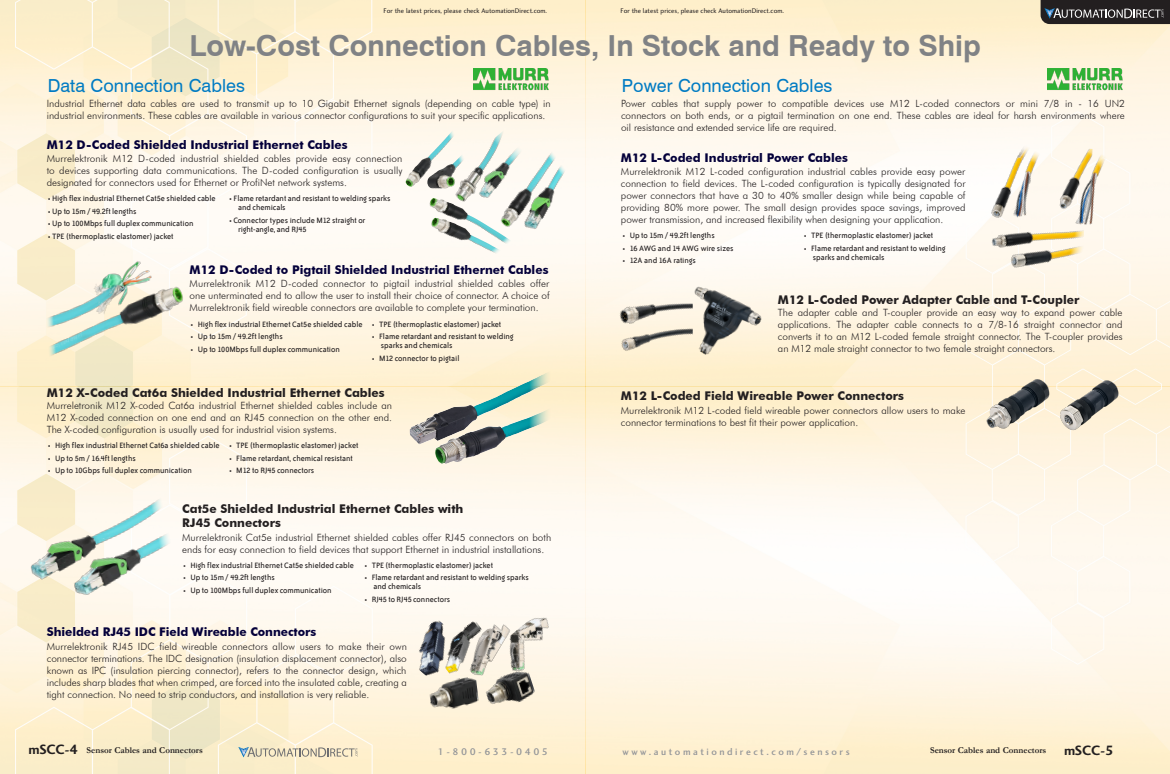
<style>
.page{position:relative;width:1170px;height:774px;background:#fff}
.page>*{position:absolute;margin:0;border:0;box-sizing:border-box;transform-origin:0 0}
.Subhead{font:700 29px "Swiss 721 BT";color:#808285}
.Head{font:18px "Swiss 721 BT";color:#007bc3}
.t1{font:700 14px "Charlotte Sans Std";color:#231f20}
.t2{font:700 12px/14px "Futura BT";color:#231f20}
.t3{font:700 12px "Futura BT";color:#04003a}
.Body{font:300 10px/12px "Futura BT";color:#231f20;text-align:justify}
.t4{font:500 10px "Charlotte Sans Std";letter-spacing:.25em;color:#939598}
.Bullet_List{font:9px/9px "Bailey Sans ITC Com";letter-spacing:-.005em;color:#231f20}
.t5{font:700 9px "Garamond";color:#231f20}
.t6{font:7px "Charlotte Sans Std";color:#231f20}
.s1{font-family:"Charlotte Sans Std";font-size:14px}
</style>
<div class="page">
<img style="left:0;top:0;width:1170px;height:774px">
<img style="left:473px;top:69px;width:81px;height:24px">
<img style="left:429px;top:198px;width:22px;height:48px">
<img style="left:441px;top:128px;width:10px;height:98px">
<img style="left:451px;top:126px;width:145px;height:144px">
<img style="left:405px;top:129px;width:58px;height:60px">
<img style="left:39px;top:255px;width:153px;height:103px">
<img style="left:409px;top:370px;width:142px;height:74px">
<img style="left:0;top:489px;width:183px;height:131px">
<img style="left:457px;top:611px;width:31px;height:78px">
<img style="left:403px;top:618px;width:61px;height:62px">
<img style="left:436px;top:620px;width:52px;height:56px">
<img style="left:483px;top:668px;width:53px;height:43px">
<img style="left:488px;top:608px;width:85px;height:82px">
<img style="left:428px;top:676px;width:51px;height:35px">
<img style="left:1047px;top:69px;width:81px;height:24px">
<img style="left:1058px;top:148px;width:35px;height:65px">
<img style="left:1070px;top:152px;width:41px;height:80px">
<img style="left:988px;top:213px;width:96px;height:39px">
<img style="left:989px;top:240px;width:96px;height:31px">
<img style="left:1000px;top:147px;width:53px;height:85px">
<img style="left:985px;top:139px;width:46px;height:87px">
<img style="left:601px;top:303px;width:56px;height:53px">
<img style="left:657px;top:259px;width:132px;height:120px">
<img style="left:985px;top:375px;width:68px;height:59px">
<img style="left:1059px;top:377px;width:64px;height:55px">
<svg style="left:238px;top:747px;width:120px;height:10px"></svg>
<svg style="left:1041px;top:0;width:129px;height:24px;background:#3b393a"></svg>
<p class="t6" style="left:384px;top:7px;width:165px">For the latest prices, please check AutomationDirect.com.</p>
<p class="t6" style="left:621px;top:7px;width:165px">For the latest prices, please check AutomationDirect.com.</p>
<p class="Subhead" style="left:190px;top:27px;width:793px">Low-Cost Connection Cables, In Stock and Ready to Ship</p>
<p class="Body" style="left:47px;top:97px;width:506px">Industrial Ethernet data cables are used to transmit up to 10 Gigabit Ethernet signals (depending on cable type) in industrial environments. These cables are available in various connector configurations to suit your specific applications.</p>
<p class="Head" style="left:48px;top:74px;width:199px">Data Connection Cables</p>
<p class="Head" style="left:622px;top:74px;width:212px">Power Connection Cables</p>
<p class="Body" style="left:621px;top:97px;width:505px">Power cables that supply power to compatible devices use M12 L-coded connectors or mini 7/8 in - 16 UN2 connectors on both ends, or a pigtail termination on one end. These cables are ideal for harsh environments where oil resistance and extended service life are required.</p>
<p class="t3" style="left:47px;top:137px;width:302px">M12 D-Coded Shielded Industrial Ethernet Cables</p>
<p class="Body" style="left:47px;top:152px;width:357px">Murrelektronik M12 D-coded industrial shielded cables provide easy connection to devices supporting data communications. The D-coded configuration is usually designated for connectors used for Ethernet or ProfiNet network systems.</p>
<p class="Bullet_List" style="left:48px;top:194px;width:169px">• High flex industrial Ethernet Cat5e shielded cable</p>
<p class="Bullet_List" style="left:48px;top:206px;width:90px">• Up to 15m / 49.2ft lengths</p>
<p class="Bullet_List" style="left:48px;top:219px;width:147px">• Up to 100Mbps full duplex communication</p>
<p class="Bullet_List" style="left:48px;top:231px;width:127px">• TPE (thermoplastic elastomer) jacket</p>
<p class="Bullet_List" style="left:238px;top:194px;width:154px;text-indent:-9px">• Flame retardant and resistant to welding sparks and chemicals</p>
<p class="Bullet_List" style="left:238px;top:215px;width:129px;text-indent:-9px">• Connector types include M12 straight or right-angle, and RJ45</p>
<p class="t3" style="left:190px;top:262px;width:360px">M12 D-Coded to Pigtail Shielded Industrial Ethernet Cables</p>
<p class="Body" style="left:190px;top:278px;width:362px">Murrelektronik M12 D-coded connector to pigtail industrial shielded cables offer one unterminated end to allow the user to install their choice of connector. A choice of Murrelektronik field wireable connectors are available to complete your termination.</p>
<p class="Bullet_List" style="left:191px;top:319px;width:173px">• High flex industrial Ethernet Cat5e shielded cable</p>
<p class="Bullet_List" style="left:191px;top:332px;width:94px">• Up to 15m / 49.2ft lengths</p>
<p class="Bullet_List" style="left:191px;top:345px;width:151px">• Up to 100Mbps full duplex communication</p>
<p class="Bullet_List" style="left:372px;top:319px;width:131px">• TPE (thermoplastic elastomer) jacket</p>
<p class="Bullet_List" style="left:381px;top:332px;width:134px;text-indent:-9px">• Flame retardant and resistant to welding sparks and chemicals</p>
<p class="Bullet_List" style="left:372px;top:354px;width:89px">• M12 connector to pigtail</p>
<p class="t2" style="left:47px;top:386px;width:339px">M12 X-Coded Cat6a Shielded Industrial Ethernet Cables</p>
<p class="Body" style="left:47px;top:400px;width:347px">Murreletronik M12 X-coded Cat6a industrial Ethernet shielded cables include an M12 X-coded connection on one end and an RJ45 connection on the other end.<br>The X-coded configuration is usually used for industrial vision systems.</p>
<p class="Bullet_List" style="left:48px;top:441px;width:173px">• High flex industrial Ethernet Cat6a shielded cable</p>
<p class="Bullet_List" style="left:48px;top:453px;width:90px">• Up to 5m / 16.4ft lengths</p>
<p class="Bullet_List" style="left:48px;top:466px;width:146px">• Up to 10Gbps full duplex communication</p>
<p class="Bullet_List" style="left:229px;top:441px;width:131px">• TPE (thermoplastic elastomer) jacket</p>
<p class="Bullet_List" style="left:229px;top:453px;width:125px">• Flame retardant, chemical resistant</p>
<p class="Bullet_List" style="left:229px;top:466px;width:87px">• M12 to RJ45 connectors</p>
<p class="t2" style="left:182px;top:502px;width:283px">Cat5e Shielded Industrial Ethernet Cables with<br>RJ45 Connectors</p>
<p class="Body" style="left:182px;top:531px;width:371px">Murrelektronik Cat5e industrial Ethernet shielded cables offer RJ45 connectors on both ends for easy connection to field devices that support Ethernet in industrial installations.</p>
<p class="Bullet_List" style="left:183px;top:560px;width:172px">• High flex industrial Ethernet Cat5e shielded cable</p>
<p class="Bullet_List" style="left:183px;top:573px;width:93px">• Up to 15m / 49.2ft lengths</p>
<p class="Bullet_List" style="left:183px;top:586px;width:150px">• Up to 100Mbps full duplex communication</p>
<p class="Bullet_List" style="left:364px;top:560px;width:130px">• TPE (thermoplastic elastomer) jacket</p>
<p class="Bullet_List" style="left:373px;top:573px;width:157px;text-indent:-9px">• Flame retardant and resistant to welding sparks and chemicals</p>
<p class="Bullet_List" style="left:364px;top:595px;width:87px">• RJ45 to RJ45 connectors</p>
<p class="t3" style="left:47px;top:625px;width:271px">Shielded RJ45 IDC Field Wireable Connectors</p>
<p class="Body" style="left:47px;top:640px;width:362px">Murrelektronik RJ45 IDC field wireable connectors allow users to make their own connector terminations. The IDC designation (insulation displacement connector), also known as IPC (insulation piercing connector), refers to the connector design, which includes sharp blades that when crimped, are forced into the insulated cable, creating a tight connection. No need to strip conductors, and installation is very reliable.</p>
<p class="t3" style="left:621px;top:150px;width:229px">M12 L-Coded Industrial Power Cables</p>
<p class="Body" style="left:621px;top:165px;width:346px">Murrelektronik M12 L-coded configuration industrial cables provide easy power connection to field devices. The L-coded configuration is typically designated for power connectors that have a 30 to 40% smaller design while being capable of providing 80% more power. The small design provides space savings, improved power transmission, and increased flexibility when designing your application.</p>
<p class="Bullet_List" style="left:623px;top:231px;width:94px">• Up to 15m / 49.2ft lengths</p>
<p class="Bullet_List" style="left:623px;top:243px;width:113px">• 16 AWG and 14 AWG wire sizes</p>
<p class="Bullet_List" style="left:623px;top:256px;width:75px">• 12A and 16A ratings</p>
<p class="Bullet_List" style="left:804px;top:231px;width:131px">• TPE (thermoplastic elastomer) jacket</p>
<p class="Bullet_List" style="left:813px;top:243px;width:134px;text-indent:-9px">• Flame retardant and resistant to welding sparks and chemicals</p>
<p class="t2" style="left:778px;top:292px;width:303px">M12 L-Coded Power Adapter Cable and T-Coupler</p>
<p class="Body" style="left:778px;top:306px;width:346px">The adapter cable and T-coupler provide an easy way to expand power cable applications. The adapter cable connects to a 7/8-16 straight connector and converts it to an M12 L-coded female straight connector. The T-coupler provides an M12 male straight connector to two female straight connectors.</p>
<p class="t2" style="left:621px;top:389px;width:285px">M12 L-Coded Field Wireable Power Connectors</p>
<p class="Body" style="left:621px;top:404px;width:346px">Murrelektronik M12 L-coded field wireable power connectors allow users to make connector terminations to best fit their power application.</p>
<p class="t5" style="left:28px;top:744px;width:176px"><span class="s1">mSCC-4</span> Sensor Cables and Connectors</p>
<p class="t4" style="left:438px;top:746px;width:112px">1-800-633-0405</p>
<p class="t4" style="left:623px;top:746px;width:229px">www.automationdirect.com/sensors</p>
<p class="t5" style="left:930px;top:744px;width:118px">Sensor Cables and Connectors</p>
<h3 class="t1" style="left:1064px;top:742px;width:51px">mSCC-5</h3>
</div>
